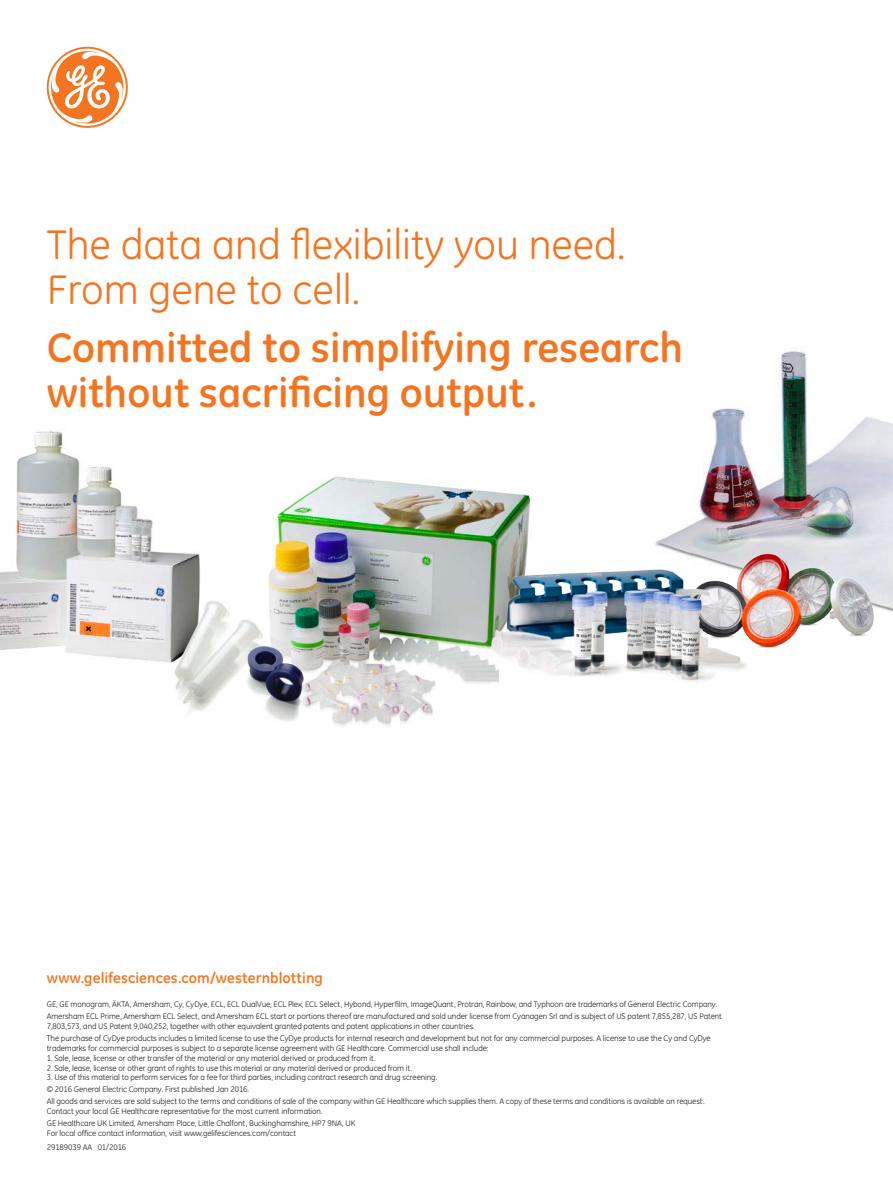
<style>
.page{position:relative;width:893px;height:1191px;background:#fff}
.page>*{position:absolute;margin:0;border:0;box-sizing:border-box;transform-origin:0 0}
.t1{font:700 42px/45px "GE Inspira";color:#f47521}
.t2{font:42px/45px "GE Inspira";color:#f47521}
.t3{font:700 15px "GE Inspira";letter-spacing:.01em;color:#f47521}
.t4{font:8.25px/12px "GE Inspira";letter-spacing:-.01em;color:#231f20}
</style>
<div class="page">
<img style="left:655px;top:351px;width:238px;height:261px">
<img style="left:682px;top:551px;width:195px;height:97px">
<img style="left:268px;top:476px;width:263px;height:250px">
<img style="left:0;top:431px;width:200px;height:229px">
<img style="left:138px;top:597px;width:175px;height:129px">
<img style="left:486px;top:556px;width:263px;height:139px">
<svg style="left:47px;top:47px;width:81px;height:81px"></svg>
<h1 class="t2" style="left:47px;top:222px;width:580px">The data and flexibility you need.<br>From gene to cell.</h1>
<h1 class="t1" style="left:47px;top:324px;width:638px">Committed to simplifying research without sacrificing output.</h1>
<h2 class="t3" style="left:47px;top:968px;width:278px">www.gelifesciences.com/westernblotting</h2>
<p class="t4" style="left:47px;top:998px;width:676px">GE, GE monogram, ÄKTA, Amersham, Cy, CyDye, ECL, ECL DualVue, ECL Plex, ECL Select, Hybond, Hyperfilm, ImageQuant, Protran, Rainbow, and Typhoon are trademarks of General Electric Company.<br>Amersham ECL Prime, Amersham ECL Select, and Amersham ECL start or portions thereof are manufactured and sold under license from Cyanagen Srl and is subject of US patent 7,855,287, US Patent</p>
<p class="t4" style="left:47px;top:1020px;width:665px">7,803,573, and US Patent 9,040,252, together with other equivalent granted patents and patent applications in other countries.<br>The purchase of CyDye products includes a limited license to use the CyDye products for internal research and development but not for any commercial purposes. A license to use the Cy and CyDye</p>
<p class="t4" style="left:47px;top:1042px;width:443px">trademarks for commercial purposes is subject to a separate license agreement with GE Healthcare. Commercial use shall include:</p>
<p class="t4" style="left:47px;top:1052px;width:331px">1. Sale, lease, license or other transfer of the material or any material derived or produced from it.</p>
<p class="t4" style="left:47px;top:1061px;width:367px">2. Sale, lease, license or other grant of rights to use this material or any material derived or produced from it.</p>
<p class="t4" style="left:47px;top:1071px;width:659px">3. Use of this material to perform services for a fee for third parties, including contract research and drug screening.<br>© 2016 General Electric Company. First published Jan 2016.<br>All goods and services are sold subject to the terms and conditions of sale of the company within GE Healthcare which supplies them. A copy of these terms and conditions is available on request.</p>
<p class="t4" style="left:47px;top:1105px;width:310px">Contact your local GE Healthcare representative for the most current information.<br>GE Healthcare UK Limited, Amersham Place, Little Chalfont, Buckinghamshire, HP7 9NA, UK</p>
<p class="t4" style="left:47px;top:1126px;width:251px;line-height:14.1px">For local office contact information, visit www.gelifesciences.com/contact<br>29189039 AA 01/2016</p>
</div>
